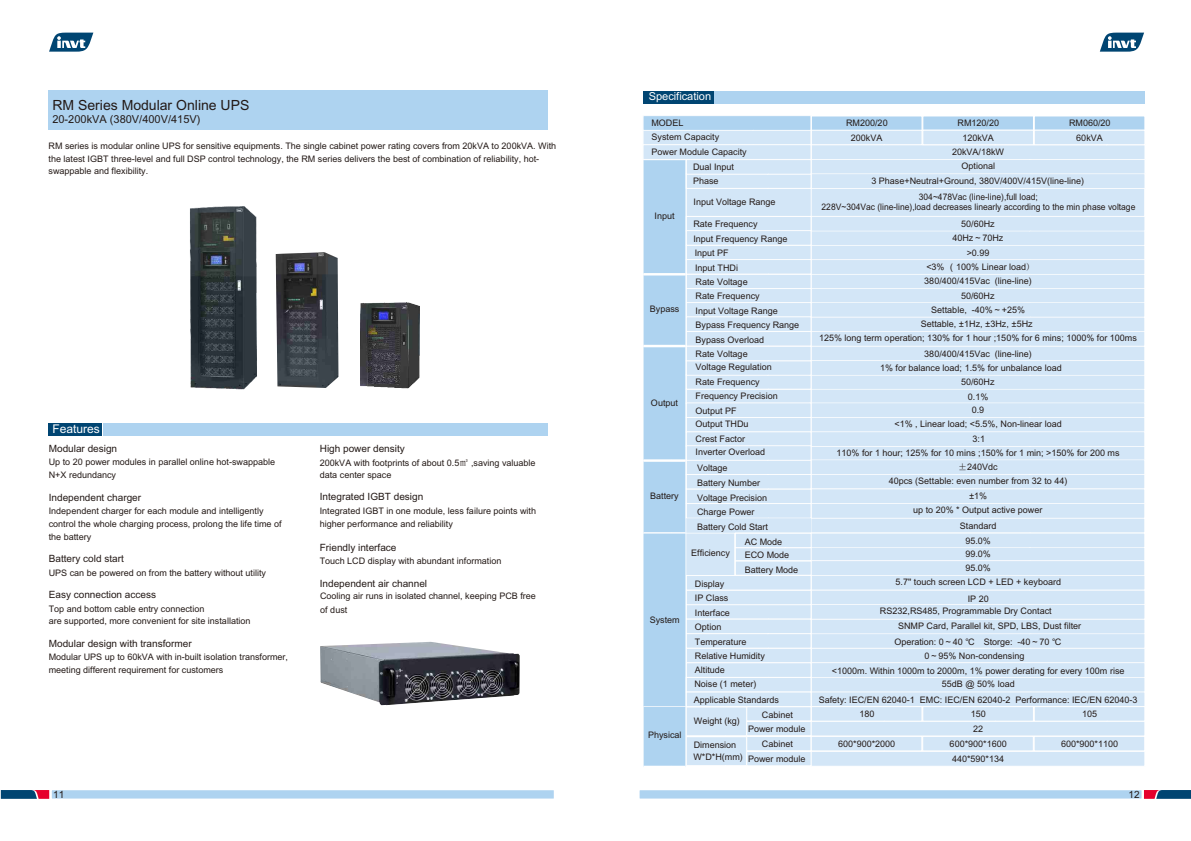
<style>
.page{position:relative;width:1191px;height:841px;background:#fff}
.page>*{position:absolute;margin:0;border:0;box-sizing:border-box;transform-origin:0 0}
.t1{font:14px "Arial Unicode MS";color:#231916}
.t2{font:12px "Arial Unicode MS";color:#fff}
.t3{font:11px "Arial Unicode MS";color:#231916}
.t4{font:11px "Arial Unicode MS";color:#fff}
.t5{font:10px "Arial Unicode MS";color:#231916}
.t6{font:9px/14.5px "Arial Unicode MS";color:#231916}
.t7{font:9px "Arial Unicode MS";color:#231916;scale:.94 1}
.s1{font-family:"Sim Sun"}
.s2{font-family:"Batang"}
</style>
<div class="page">
<svg style="left:639px;top:790px;width:551px;height:9px;background:#abc9e5"></svg>
<svg style="left:49px;top:33px;width:44px;height:19px"></svg>
<svg style="left:1099px;top:33px;width:44px;height:19px"></svg>
<svg style="left:1px;top:790px;width:553px;height:9px;background:#aac9e5"></svg>
<img style="left:320px;top:642px;width:199px;height:63px">
<div style="left:49px;top:423px;width:53px;height:13px;background:#004572"></div>
<div style="left:103px;top:423px;width:444px;height:13px;background:#aed3f0"></div>
<div style="left:49px;top:91px;width:498px;height:39px;background:#aed3f0"></div>
<img style="left:190px;top:206px;width:67px;height:184px">
<img style="left:275px;top:252px;width:63px;height:136px">
<div style="left:711px;top:91px;width:432px;height:12px;background:#aed3f0"></div>
<div style="left:643px;top:91px;width:71px;height:12px;background:#004572"></div>
<svg style="left:643px;top:116px;width:502px;height:651px;background:#d2e5f6"></svg>
<img style="left:360px;top:303px;width:60px;height:86px">
<h1 class="t1" style="left:52px;top:99px;width:198px">RM Series Modular Online UPS</h1>
<p class="t3" style="left:52px;top:115px;width:149px">20-200kVA (380V/400V/415V)</p>
<p class="t6" style="left:49px;top:140px;width:509px;line-height:12.9px">RM series is modular online UPS for sensitive equipments. The single cabinet power rating covers from 20kVA to 200kVA. With the latest IGBT three-level and full DSP control technology, the RM series delivers the best of combination of reliability, hot&shy;swappable and flexibility.</p>
<h2 class="t2" style="left:52px;top:425px;width:49px">Features</h2>
<p class="t5" style="left:49px;top:445px;width:70px">Modular design</p>
<p class="t6" style="left:49px;top:456px;width:228px;line-height:12.9px">Up to 20 power modules in parallel online hot-swappable<br>N+X redundancy</p>
<p class="t5" style="left:49px;top:493px;width:94px">Independent charger</p>
<p class="t6" style="left:49px;top:505px;width:234px;line-height:12.9px">Independent charger for each module and intelligently control the whole charging process, prolong the life time of the battery</p>
<p class="t5" style="left:49px;top:555px;width:77px">Battery cold start</p>
<p class="t6" style="left:49px;top:566px;width:219px">UPS can be powered on from the battery without utility</p>
<p class="t5" style="left:49px;top:591px;width:109px">Easy connection access</p>
<p class="t6" style="left:49px;top:603px;width:203px;line-height:12.9px">Top and bottom cable entry connection<br>are supported, more convenient for site installation</p>
<p class="t5" style="left:49px;top:640px;width:144px">Modular design with transformer</p>
<p class="t6" style="left:49px;top:652px;width:241px;line-height:12.9px">Modular UPS up to 60kVA with in-built isolation transformer, meeting different requirement for customers</p>
<p class="t5" style="left:320px;top:445px;width:87px">High power density</p>
<p class="t6" style="left:320px;top:457px;width:217px;line-height:12.2px">200kVA with footprints of about 0.5<span class="s1">㎡</span> ,saving valuable data center space</p>
<p class="t5" style="left:320px;top:493px;width:105px">Integrated IGBT design</p>
<p class="t6" style="left:320px;top:505px;width:218px;line-height:12.9px">Integrated IGBT in one module, less failure points with higher performance and reliability</p>
<p class="t5" style="left:320px;top:544px;width:78px">Friendly interface</p>
<p class="t6" style="left:320px;top:554px;width:183px">Touch LCD display with abundant information</p>
<p class="t5" style="left:320px;top:580px;width:109px">Independent air channel</p>
<p class="t6" style="left:320px;top:590px;width:217px;line-height:13.6px">Cooling air runs in isolated channel, keeping PCB free of dust</p>
<p class="t4" style="left:648px;top:92px;width:64px">Specification</p>
<p class="t6" style="left:651px;top:117px;width:34px">MODEL</p>
<p class="t6" style="left:651px;top:130px;width:97px">System Capacity<br>Power Module Capacity</p>
<p class="t6" style="left:654px;top:209px;width:22px">Input</p>
<p class="t6" style="left:649px;top:303px;width:31px">Bypass</p>
<p class="t6" style="left:692px;top:160px;width:43px">Dual Input</p>
<p class="t6" style="left:692px;top:174px;width:27px">Phase</p>
<p class="t6" style="left:693px;top:217px;width:96px">Rate Frequency<br>Input Frequency Range<br>Input PF<br>Input THDi</p>
<p class="t6" style="left:693px;top:196px;width:84px">Input Voltage Range</p>
<p class="t6" style="left:695px;top:275px;width:105px">Rate Voltage<br>Rate Frequency<br>Input Voltage Range<br>Bypass Frequency Range<br>Bypass Overload</p>
<p class="t6" style="left:845px;top:117px;width:43px">RM200/20</p>
<p class="t6" style="left:957px;top:117px;width:43px">RM120/20</p>
<p class="t6" style="left:1068px;top:117px;width:43px">RM060/20</p>
<p class="t6" style="left:850px;top:131px;width:33px">200kVA</p>
<p class="t6" style="left:962px;top:131px;width:33px">120kVA</p>
<p class="t6" style="left:1075px;top:131px;width:28px">60kVA</p>
<p class="t6" style="left:951px;top:146px;width:54px">20kVA/18kW</p>
<p class="t6" style="left:961px;top:160px;width:35px">Optional</p>
<p class="t6" style="left:871px;top:174px;width:214px">3 Phase+Neutral+Ground, 380V/400V/415V(line-line)</p>
<p class="t6" style="left:960px;top:217px;width:35px">50/60Hz</p>
<p class="t6" style="left:952px;top:232px;width:53px">40Hz～70Hz</p>
<p class="t6" style="left:966px;top:246px;width:24px">&gt;0.99</p>
<p class="t6" style="left:926px;top:261px;width:110px">&lt;3% （100% Linear load<span class="s2">）</span></p>
<p class="t6" style="left:924px;top:274px;width:109px;text-align:center">380/400/415Vac (line-line)<br>50/60Hz</p>
<p class="t6" style="left:920px;top:318px;width:113px">Settable, ±1Hz, ±3Hz, ±5Hz</p>
<p class="t7" style="left:918px;top:193px;width:128px">304~478Vac (line-line),full load;</p>
<p class="t7" style="left:821px;top:204px;width:335px">228V~304Vac (line-line),load decreases linearly according to the min phase voltage</p>
<p class="t6" style="left:931px;top:303px;width:95px">Settable, -40%～+25%</p>
<p class="t6" style="left:818px;top:332px;width:319px">125% long term operation; 130% for 1 hour ;150% for 6 mins; 1000% for 100ms</p>
<p class="t6" style="left:650px;top:396px;width:29px">Output</p>
<p class="t6" style="left:650px;top:490px;width:30px">Battery</p>
<p class="t6" style="left:649px;top:613px;width:32px">System</p>
<p class="t6" style="left:647px;top:729px;width:35px">Physical</p>
<p class="t6" style="left:924px;top:348px;width:109px">380/400/415Vac (line-line)</p>
<p class="t6" style="left:960px;top:376px;width:35px">50/60Hz</p>
<p class="t6" style="left:894px;top:418px;width:169px">&lt;1% , Linear load; &lt;5.5%, Non-linear load</p>
<p class="t6" style="left:695px;top:348px;width:54px">Rate Voltage</p>
<p class="t6" style="left:695px;top:376px;width:66px">Rate Frequency</p>
<p class="t6" style="left:695px;top:405px;width:55px;line-height:13.6px">Output PF<br>Output THDu</p>
<p class="t6" style="left:695px;top:446px;width:71px">Inverter Overload</p>
<p class="t6" style="left:695px;top:361px;width:78px">Voltage Regulation</p>
<p class="t6" style="left:695px;top:389px;width:84px">Frequency Precision</p>
<p class="t6" style="left:967px;top:390px;width:22px">0.1%</p>
<p class="t6" style="left:879px;top:361px;width:183px">1% for balance load; 1.5% for unbalance load</p>
<p class="t6" style="left:971px;top:404px;width:14px">0.9</p>
<p class="t6" style="left:695px;top:432px;width:51px">Crest Factor</p>
<p class="t6" style="left:972px;top:433px;width:14px">3:1</p>
<p class="t6" style="left:836px;top:447px;width:284px">110% for 1 hour; 125% for 10 mins ;150% for 1 min; &gt;150% for 200 ms</p>
<p class="t6" style="left:696px;top:462px;width:32px">Voltage</p>
<p class="t6" style="left:957px;top:461px;width:41px"><span class="s1">±</span>240Vdc</p>
<p class="t6" style="left:888px;top:474px;width:180px">40pcs (Settable: even number from 32 to 44)</p>
<p class="t6" style="left:696px;top:476px;width:73px">Battery Number<br>Voltage Precision<br>Charge Power<br>Battery Cold Start</p>
<p class="t6" style="left:691px;top:547px;width:40px">Efficiency</p>
<p class="t6" style="left:744px;top:549px;width:55px">ECO Mode<br>Battery Mode</p>
<p class="t6" style="left:694px;top:592px;width:37px">IP Class<br>Interface<br>Option</p>
<p class="t6" style="left:694px;top:663px;width:32px">Altitude</p>
<p class="t6" style="left:912px;top:490px;width:131px;line-height:13.8px;text-align:center">±1%<br>up to 20% * Output active power</p>
<p class="t6" style="left:959px;top:519px;width:38px">Standard</p>
<p class="t6" style="left:965px;top:547px;width:27px">99.0%<br>95.0%</p>
<p class="t6" style="left:879px;top:593px;width:173px;line-height:12.5px;text-indent:88px">IP 20<br>RS232,RS485, Programmable Dry Contact</p>
<p class="t6" style="left:897px;top:620px;width:185px">SNMP Card, Parallel kit, SPD, LBS, Dust filter</p>
<p class="t6" style="left:831px;top:664px;width:294px">&lt;1000m. Within 1000m to 2000m, 1% power derating for every 100m rise</p>
<p class="t6" style="left:744px;top:536px;width:39px">AC Mode</p>
<p class="t6" style="left:965px;top:534px;width:27px">95.0%</p>
<p class="t6" style="left:694px;top:577px;width:31px">Display</p>
<p class="t6" style="left:895px;top:575px;width:167px">5.7" touch screen LCD + LED + keyboard</p>
<p class="t6" style="left:924px;top:636px;width:138px;line-height:14.1px;text-indent:-30px">Operation: 0～40 ℃ Storge: -40～70 ℃<br>0～95% Non-condensing</p>
<p class="t6" style="left:694px;top:635px;width:72px">Temperature<br>Relative Humidity</p>
<p class="t6" style="left:694px;top:678px;width:64px">Noise (1 meter)</p>
<p class="t6" style="left:941px;top:677px;width:74px">55dB @ 50% load</p>
<p class="t6" style="left:693px;top:693px;width:87px">Applicable Standards</p>
<p class="t6" style="left:818px;top:694px;width:320px">Safety: IEC/EN 62040-1 EMC: IEC/EN 62040-2 Performance: IEC/EN 62040-3</p>
<p class="t6" style="left:693px;top:714px;width:48px">Weight (kg)</p>
<p class="t6" style="left:747px;top:708px;width:59px;text-align:center">Cabinet<br>Power module<br>Cabinet<br>Power module</p>
<p class="t6" style="left:693px;top:740px;width:51px;line-height:11.8px">Dimension<br>W*D*H(mm)</p>
<p class="t6" style="left:859px;top:707px;width:17px">180</p>
<p class="t6" style="left:970px;top:707px;width:17px">150</p>
<p class="t6" style="left:1081px;top:707px;width:17px">105</p>
<p class="t6" style="left:838px;top:737px;width:59px">600*900*2000</p>
<p class="t6" style="left:949px;top:737px;width:59px">600*900*1600</p>
<p class="t6" style="left:1060px;top:737px;width:59px">600*900*1100</p>
<p class="t6" style="left:972px;top:722px;width:12px">22</p>
<p class="t6" style="left:951px;top:752px;width:54px">440*590*134</p>
<p class="t5" style="left:53px;top:791px;width:13px">11</p>
<p class="t5" style="left:1128px;top:791px;width:13px">12</p>
</div>
